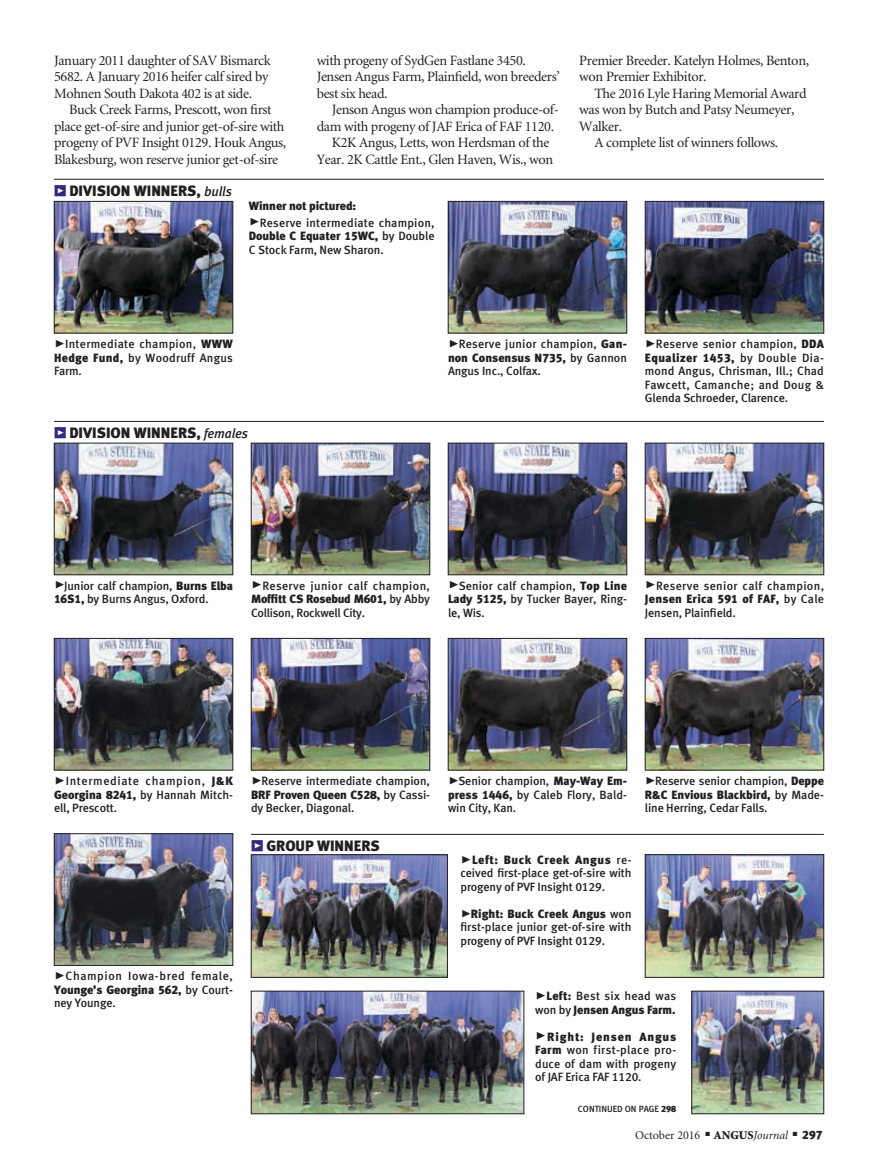
<style>
.page{position:relative;width:878px;height:1168px;background:#fff}
.page>*{position:absolute;margin:0;border:0;box-sizing:border-box;transform-origin:0 0}
.t1{font:15px "Meta Black LF";color:#231f20}
.body_text{font:14.25px/16.5px "Minion";letter-spacing:-.025em;color:#231f20}
.cutlines{font:12px/13.5px "Meta Medium LF";letter-spacing:-.005em;color:#231f20;text-align:justify}
.cutlines-2{font:12px/13.5px "Meta Black LF";letter-spacing:-.01em;color:#231f20}
.t2{font:12px "Minion";color:#231f20}
.t3{font:9px "Meta Medium LF";color:#231f20}
.s1{font-family:"Meta Black Expert";color:#342a7b}
.s2{font-family:"Meta Medium LF";font-style:italic;font-size:13.5px}
.s3{font-family:"Meta Black Caps Expert";font-size:21px}
.s4{font-family:"Meta Black LF"}
.s5{font-family:"Meta Medium LF"}
.s6{font-weight:900}
.s7{font-style:italic}
</style>
<div class="page">
<hr style="left:54px;top:179px;width:769px;height:1px;background:#231f20">
<hr style="left:54px;top:421px;width:770px;height:1px;background:#231f20">
<img style="left:56px;top:445px;width:175px;height:128px">
<div style="left:54px;top:443px;width:179px;height:132px;border:1px solid #231f20"></div>
<img style="left:56px;top:203px;width:175px;height:128px">
<div style="left:54px;top:201px;width:179px;height:132px;border:1px solid #231f20"></div>
<img style="left:56px;top:640px;width:175px;height:128px">
<div style="left:54px;top:638px;width:179px;height:132px;border:1px solid #231f20"></div>
<img style="left:56px;top:835px;width:175px;height:128px">
<div style="left:54px;top:833px;width:179px;height:132px;border:1px solid #231f20"></div>
<img style="left:253px;top:445px;width:175px;height:128px">
<div style="left:251px;top:443px;width:179px;height:132px;border:1px solid #231f20"></div>
<img style="left:253px;top:640px;width:175px;height:128px">
<div style="left:251px;top:638px;width:179px;height:132px;border:1px solid #231f20"></div>
<img style="left:253px;top:856px;width:192px;height:119px">
<div style="left:251px;top:854px;width:196px;height:123px;border:1px solid #231f20"></div>
<img style="left:253px;top:993px;width:269px;height:119px">
<div style="left:251px;top:991px;width:273px;height:123px;border:1px solid #231f20"></div>
<img style="left:693px;top:993px;width:129px;height:119px">
<div style="left:691px;top:991px;width:133px;height:123px;border:1px solid #231f20"></div>
<img style="left:647px;top:445px;width:175px;height:128px">
<div style="left:645px;top:443px;width:179px;height:132px;border:1px solid #231f20"></div>
<img style="left:647px;top:203px;width:175px;height:128px">
<div style="left:645px;top:201px;width:179px;height:132px;border:1px solid #231f20"></div>
<img style="left:647px;top:640px;width:175px;height:128px">
<div style="left:645px;top:638px;width:179px;height:132px;border:1px solid #231f20"></div>
<img style="left:647px;top:856px;width:175px;height:119px">
<div style="left:645px;top:854px;width:179px;height:123px;border:1px solid #231f20"></div>
<img style="left:450px;top:445px;width:175px;height:128px">
<div style="left:448px;top:443px;width:179px;height:132px;border:1px solid #231f20"></div>
<img style="left:450px;top:203px;width:175px;height:128px">
<div style="left:448px;top:201px;width:179px;height:132px;border:1px solid #231f20"></div>
<img style="left:450px;top:640px;width:175px;height:128px">
<div style="left:448px;top:638px;width:179px;height:132px;border:1px solid #231f20"></div>
<hr style="left:251px;top:834px;width:573px;height:1px;background:#231f20">
<p class="body_text" style="left:54px;top:52px;width:218px">January 2011 daughter of SAV Bismarck<br>5682. A January 2016 heifer calf sired by<br>Mohnen South Dakota 402 is at side.</p>
<p class="body_text" style="left:54px;top:102px;width:234px;text-align:center">Buck Creek Farms, Prescott, won first place get-of-sire and junior get-of-sire with progeny of PVF Insight 0129. Houk Angus, Blakesburg, won reserve junior get-of-sire</p>
<p class="t1" style="left:54px;top:182px;width:180px"><span class="s1">Z</span> DIVISION WINNERS, <span class="s2">bulls</span></p>
<p class="body_text" style="left:316px;top:52px;width:245px">with progeny of SydGen Fastlane 3450.<br>Jensen Angus Farm, Plainfield, won breeders’ best six head.</p>
<p class="body_text" style="left:316px;top:102px;width:244px;text-indent:15px">Jenson Angus won champion produce-of&shy;dam with progeny of JAF Erica of FAF 1120.</p>
<p class="body_text" style="left:316px;top:135px;width:238px;text-align:right">K2K Angus, Letts, won Herdsman of the<br>Year. 2K Cattle Ent., Glen Haven, Wis., won</p>
<p class="cutlines-2" style="left:249px;top:199px;width:109px">Winner not pictured:</p>
<p class="cutlines" style="left:249px;top:216px;width:187px"><span class="s3">@</span>Reserve intermediate champion, <span class="s4">Double C Equater 15WC,</span> by Double C Stock Farm, New Sharon.</p>
<p class="body_text" style="left:579px;top:52px;width:231px">Premier Breeder. Katelyn Holmes, Benton, won Premier Exhibitor.</p>
<p class="body_text" style="left:579px;top:85px;width:229px;text-indent:15px">The 2016 Lyle Haring Memorial Award was won by Butch and Patsy Neumeyer,<br>Walker.</p>
<p class="body_text" style="left:594px;top:135px;width:185px">A complete list of winners follows.</p>
<p class="cutlines" style="left:54px;top:337px;width:180px"><span class="s3">@</span>Intermediate champion, <span class="s4">WWW Hedge Fund,</span> by Woodruff Angus Farm.</p>
<p class="t1" style="left:54px;top:424px;width:196px"><span class="s1">Z</span> DIVISION WINNERS, <span class="s2">females</span></p>
<p class="cutlines" style="left:448px;top:337px;width:180px"><span class="s3">@</span>Reserve junior champion, <span class="s4">Gan&shy;non Consensus N735,</span> by Gannon Angus Inc., Colfax.</p>
<p class="cutlines" style="left:645px;top:337px;width:180px"><span class="s3">@</span>Reserve senior champion, <span class="s4">DDA Equalizer 1453,</span> by Double Dia&shy;mond Angus, Chrisman, Ill.; Chad Fawcett, Camanche; and Doug &amp; Glenda Schroeder, Clarence.</p>
<p class="cutlines" style="left:54px;top:579px;width:180px"><span class="s3">@</span>Junior calf champion, <span class="s4">Burns Elba<br>16S1,</span> by Burns Angus, Oxford.</p>
<p class="cutlines" style="left:251px;top:579px;width:180px"><span class="s3">@</span>Reserve junior calf champion, <span class="s4">Moffitt CS Rosebud M601,</span> by Abby Collison, Rockwell City.</p>
<p class="cutlines" style="left:448px;top:579px;width:180px"><span class="s3">@</span>Senior calf champion, <span class="s4">Top Line Lady 5125,</span> by Tucker Bayer, Ring&shy;le, Wis.</p>
<p class="cutlines" style="left:645px;top:579px;width:180px"><span class="s3">@</span>Reserve senior calf champion, <span class="s4">Jensen Erica 591 of FAF,</span> by Cale Jensen, Plainfield.</p>
<p class="cutlines" style="left:54px;top:774px;width:180px"><span class="s3">@</span>Intermediate champion, <span class="s4">J&amp;K Georgina 8241,</span> by Hannah Mitch&shy;ell, Prescott.</p>
<p class="cutlines" style="left:251px;top:774px;width:180px"><span class="s3">@</span>Reserve intermediate champion, <span class="s4">BRF Proven Queen C528,</span> by Cassi&shy;dy Becker, Diagonal.</p>
<p class="t1" style="left:251px;top:837px;width:130px"><span class="s1">Z</span> GROUP WINNERS</p>
<p class="cutlines" style="left:54px;top:969px;width:180px"><span class="s3">@</span>Champion Iowa-bred female, <span class="s4">Younge’s Georgina 562,</span> by Court&shy;ney Younge.</p>
<p class="cutlines" style="left:448px;top:774px;width:180px"><span class="s3">@</span>Senior champion, <span class="s4">May-Way Em&shy;press 1446,</span> by Caleb Flory, Bald&shy;win City, Kan.</p>
<p class="cutlines" style="left:645px;top:774px;width:180px"><span class="s3">@</span>Reserve senior champion, <span class="s4">Deppe R&amp;C Envious Blackbird,</span> by Made&shy;line Herring, Cedar Falls.</p>
<p class="cutlines" style="left:460px;top:853px;width:173px"><span class="s3">@</span><span class="s4">Left: Buck Creek Angus</span> re&shy;ceived first-place get-of-sire with progeny of PVF Insight 0129.</p>
<p class="cutlines" style="left:460px;top:907px;width:173px"><span class="s3">@</span><span class="s4">Right: Buck Creek Angus</span> won first-place junior get-of-sire with progeny of PVF Insight 0129.</p>
<p class="cutlines-2" style="left:535px;top:989px;width:143px"><span class="s3">@</span>Left: <span class="s5">Best six head was won by</span> Jensen Angus Farm.</p>
<p class="cutlines" style="left:535px;top:1030px;width:143px"><span class="s3">@</span><span class="s4">Right: Jensen Angus Farm</span> won first-place pro&shy;duce of dam with progeny of JAF Erica FAF 1120.</p>
<p class="t3" style="left:577px;top:1103px;width:100px">CONTINUED ON PAGE <span class="s4">298</span></p>
<p class="t2" style="left:635px;top:1129px;width:189px">October 2016 ■ <span class="s6">ANGUS</span><span class="s7">Journal</span> ■ <span class="s4">297</span></p>
</div>
